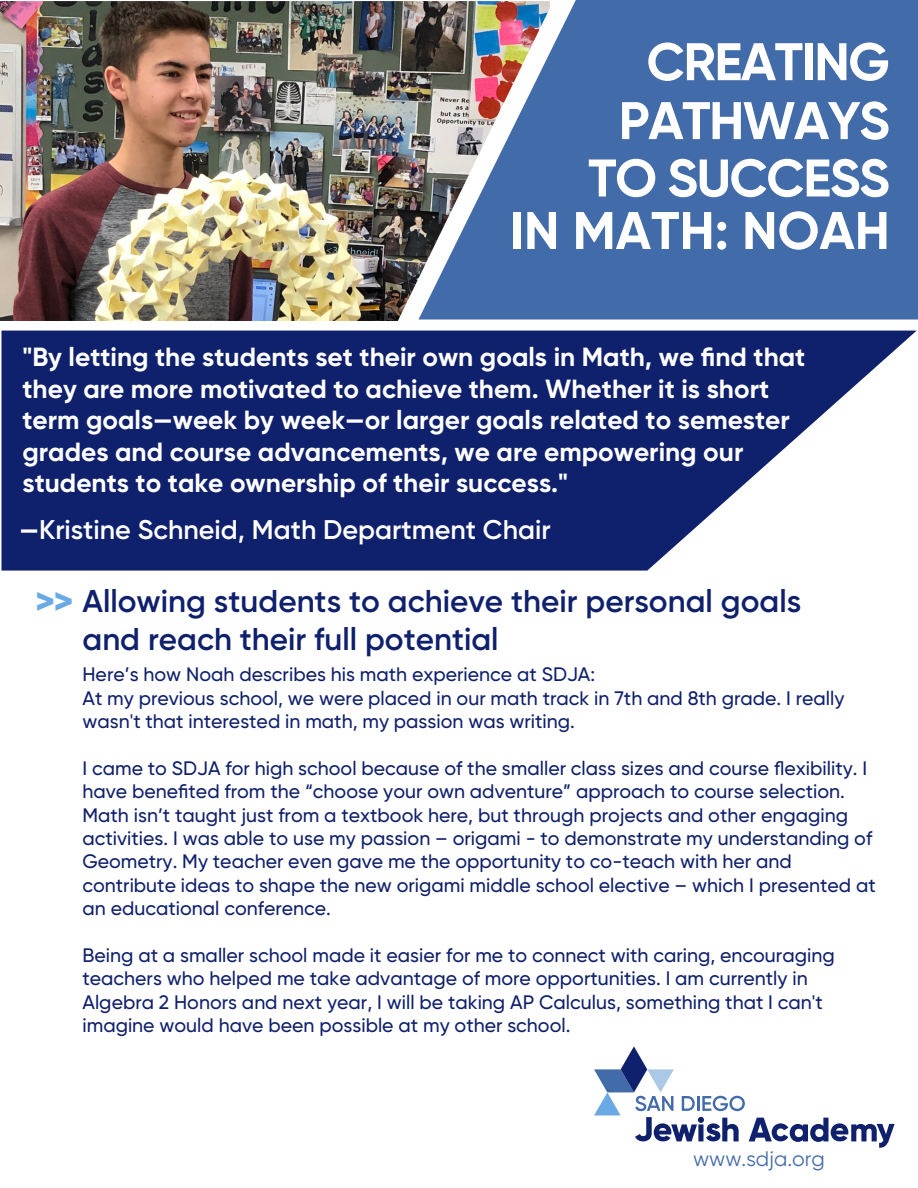
<style>
.page{position:relative;width:918px;height:1188px;background:#fff}
.page>*{position:absolute;margin:0;border:0;box-sizing:border-box;transform-origin:0 0}
.t1{font:700 52.8px/58.2px "Gilroy";letter-spacing:-.03em;color:#fff;text-align:right}
.t2{font:700 52.8px "Gilroy";color:#fff}
.t3{font:600 31.5px/37.8px "Gilroy";color:#0f206c}
.t4{font:600 27px "Gilroy";color:#fff}
.t5{font:700 26.25px/31.5px "Gilroy";color:#fff}
.t6{font:21px "Gilroy";color:#416ba9}
.t7{font:500 19.5px/23.4px "Gilroy";color:#0f206c}
.s1{font-weight:700;font-size:26.25px}
.s2{font-weight:800;font-size:36px;color:#6aaae4}
</style>
<div class="page">
<div style="left:550px;top:0;width:368px;height:320px;background:#416ba9"></div>
<svg style="left:594px;top:1046px;width:301px;height:102px"></svg>
<svg style="left:1px;top:331px;width:915px;height:240px;fill:#0f206c"></svg>
<img style="left:0;top:1px;width:550px;height:320px">
<h1 class="t1" style="left:588px;top:32px;width:303px">CREATING<br>PATHWAYS<br>TO SUCCESS</h1>
<h1 class="t2" style="left:510px;top:198px;width:382px">IN MATH: NOAH</h1>
<p class="t5" style="left:22px;top:341px;width:784px">"By letting the students set their own goals in Math, we find that they are more motivated to achieve them. Whether it is short term goals—week by week—or larger goals related to semester grades and course advancements, we are empowering our students to take ownership of their success."</p>
<h3 class="t4" style="left:20px;top:513px;width:533px"><span class="s1">—</span>Kristine Schneid, Math Department Chair</h3>
<h2 class="t3" style="left:82px;top:582px;width:720px;text-indent:-47px"><span class="s2">&gt;&gt;</span> Allowing students to achieve their personal goals and reach their full potential</h2>
<p class="t7" style="left:82px;top:662px;width:764px">Here’s how Noah describes his math experience at SDJA:<br>At my previous school, we were placed in our math track in 7th and 8th grade. I really wasn't that interested in math, my passion was writing.</p>
<p class="t7" style="left:82px;top:756px;width:795px">I came to SDJA for high school because of the smaller class sizes and course flexibility. I have benefited from the “choose your own adventure” approach to course selection.<br>Math isn’t taught just from a textbook here, but through projects and other engaging activities. I was able to use my passion – origami - to demonstrate my understanding of Geometry. My teacher even gave me the opportunity to co-teach with her and contribute ideas to shape the new origami middle school elective – which I presented at an educational conference.</p>
<p class="t7" style="left:82px;top:943px;width:754px">Being at a smaller school made it easier for me to connect with caring, encouraging teachers who helped me take advantage of more opportunities. I am currently in Algebra 2 Honors and next year, I will be taking AP Calculus, something that I can't imagine would have been possible at my other school.</p>
<p class="t6" style="left:693px;top:1145px;width:133px">www.sdja.org</p>
</div>
